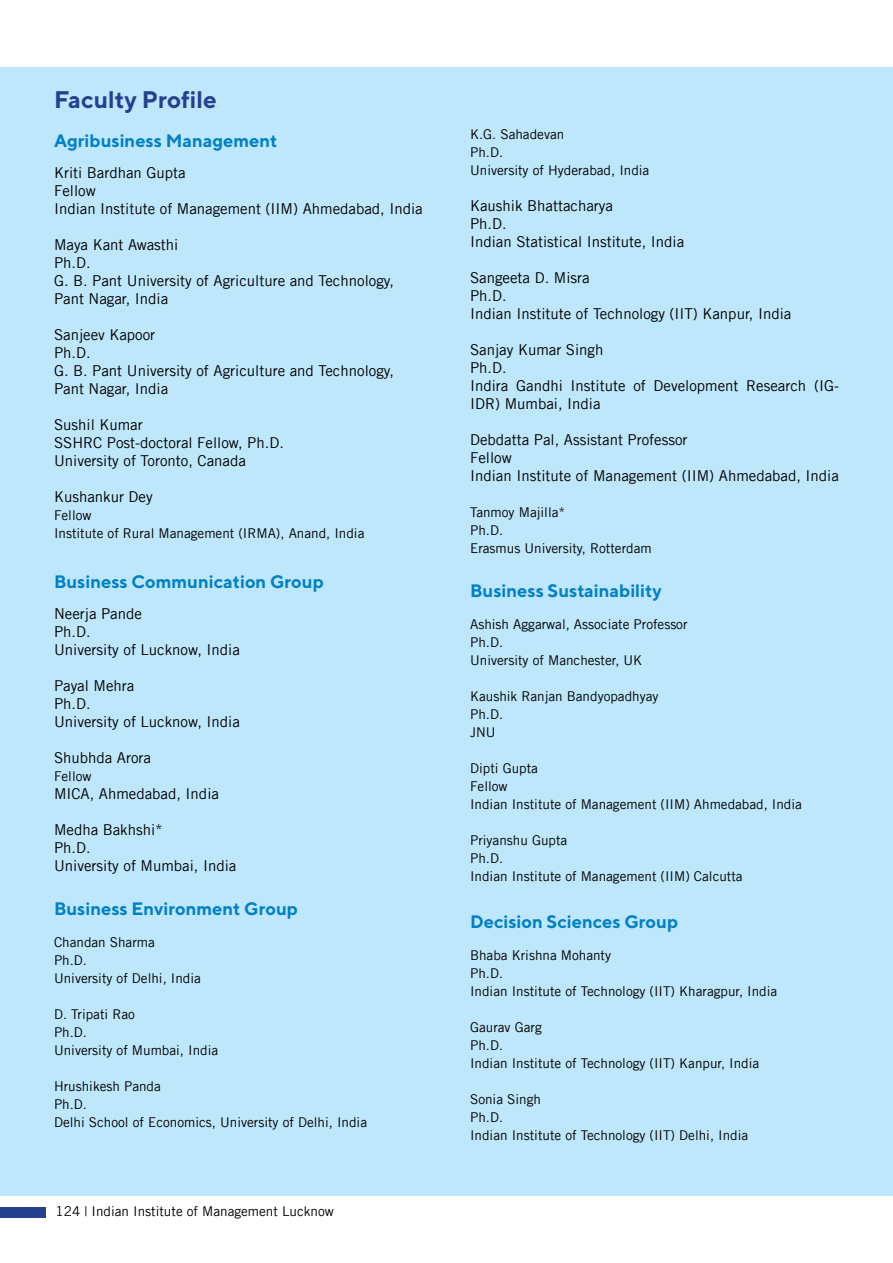
<style>
.page{position:relative;width:893px;height:1263px;background:#fff}
.page>*{position:absolute;margin:0;border:0;box-sizing:border-box;transform-origin:0 0}
.t1{font:700 24px "TT Norms";color:#25408f}
.t2{font:700 18px "TT Norms";color:#0080c5}
.t3{font:15px/18px "Trade Gothic LT";color:#000}
.t4{font:13.5px/18px "Trade Gothic LT";color:#000}
</style>
<div class="page">
<div style="left:0;top:68px;width:893px;height:1128px;background:#bee7fb"></div>
<div style="left:0;top:1207px;width:46px;height:11px;background:#25408f"></div>
<h1 class="t1" style="left:54px;top:85px;width:164px">Faculty Profile</h1>
<p class="t2" style="left:54px;top:129px;width:225px">Agribusiness Management</p>
<p class="t3" style="left:54px;top:164px;width:370px">Kriti Bardhan Gupta<br>Fellow<br>Indian Institute of Management (IIM) Ahmedabad, India</p>
<p class="t3" style="left:54px;top:236px;width:341px">Maya Kant Awasthi<br>Ph.D.<br>G. B. Pant University of Agriculture and Technology,<br>Pant Nagar, India</p>
<p class="t3" style="left:54px;top:326px;width:341px">Sanjeev Kapoor<br>Ph.D.<br>G. B. Pant University of Agriculture and Technology,<br>Pant Nagar, India</p>
<p class="t3" style="left:54px;top:416px;width:231px">Sushil Kumar<br>SSHRC Post-doctoral Fellow, Ph.D.<br>University of Toronto, Canada</p>
<p class="t3" style="left:54px;top:488px;width:100px">Kushankur Dey</p>
<p class="t4" style="left:54px;top:506px;width:312px">Fellow<br>Institute of Rural Management (IRMA), Anand, India</p>
<p class="t2" style="left:54px;top:570px;width:271px">Business Communication Group</p>
<p class="t3" style="left:54px;top:605px;width:187px">Neerja Pande<br>Ph.D.<br>University of Lucknow, India</p>
<p class="t3" style="left:54px;top:677px;width:187px">Payal Mehra<br>Ph.D.<br>University of Lucknow, India</p>
<p class="t3" style="left:54px;top:749px;width:99px">Shubhda Arora</p>
<p class="t4" style="left:54px;top:767px;width:39px">Fellow</p>
<p class="t3" style="left:54px;top:785px;width:166px">MICA, Ahmedabad, India</p>
<p class="t3" style="left:54px;top:821px;width:184px">Medha Bakhshi*<br>Ph.D.<br>University of Mumbai, India</p>
<p class="t2" style="left:54px;top:897px;width:245px">Business Environment Group</p>
<p class="t4" style="left:54px;top:932px;width:148px">Chandan Sharma<br>Ph.D.<br>University of Delhi, India</p>
<p class="t4" style="left:54px;top:1004px;width:166px">D. Tripati Rao<br>Ph.D.<br>University of Mumbai, India</p>
<p class="t4" style="left:54px;top:1076px;width:315px">Hrushikesh Panda<br>Ph.D.<br>Delhi School of Economics, University of Delhi, India</p>
<p class="t4" style="left:56px;top:1202px;width:280px">124 | Indian Institute of Management Lucknow</p>
<p class="t4" style="left:470px;top:125px;width:181px">K.G. Sahadevan<br>Ph.D.<br>University of Hyderabad, India</p>
<p class="t3" style="left:470px;top:197px;width:216px">Kaushik Bhattacharya<br>Ph.D.<br>Indian Statistical Institute, India</p>
<p class="t3" style="left:470px;top:269px;width:323px">Sangeeta D. Misra<br>Ph.D.<br>Indian Institute of Technology (IIT) Kanpur, India</p>
<p class="t3" style="left:470px;top:341px;width:370px">Sanjay Kumar Singh<br>Ph.D.<br>Indira Gandhi Institute of Development Research (IG-<br>IDR) Mumbai, India</p>
<p class="t3" style="left:470px;top:431px;width:370px">Debdatta Pal, Assistant Professor<br>Fellow<br>Indian Institute of Management (IIM) Ahmedabad, India</p>
<p class="t4" style="left:470px;top:503px;width:183px">Tanmoy Majilla*<br>Ph.D.<br>Erasmus University, Rotterdam</p>
<p class="t2" style="left:470px;top:580px;width:193px">Business Sustainability</p>
<p class="t4" style="left:470px;top:615px;width:219px">Ashish Aggarwal, Associate Professor<br>Ph.D.<br>University of Manchester, UK</p>
<p class="t4" style="left:470px;top:687px;width:190px">Kaushik Ranjan Bandyopadhyay<br>Ph.D.<br>JNU</p>
<p class="t4" style="left:470px;top:759px;width:333px">Dipti Gupta<br>Fellow<br>Indian Institute of Management (IIM) Ahmedabad, India</p>
<p class="t4" style="left:470px;top:831px;width:274px">Priyanshu Gupta<br>Ph.D.<br>Indian Institute of Management (IIM) Calcutta</p>
<p class="t2" style="left:470px;top:910px;width:209px">Decision Sciences Group</p>
<p class="t4" style="left:470px;top:946px;width:309px">Bhaba Krishna Mohanty<br>Ph.D.<br>Indian Institute of Technology (IIT) Kharagpur, India</p>
<p class="t4" style="left:470px;top:1018px;width:291px">Gaurav Garg<br>Ph.D.<br>Indian Institute of Technology (IIT) Kanpur, India</p>
<p class="t4" style="left:470px;top:1090px;width:280px">Sonia Singh<br>Ph.D.<br>Indian Institute of Technology (IIT) Delhi, India</p>
</div>
